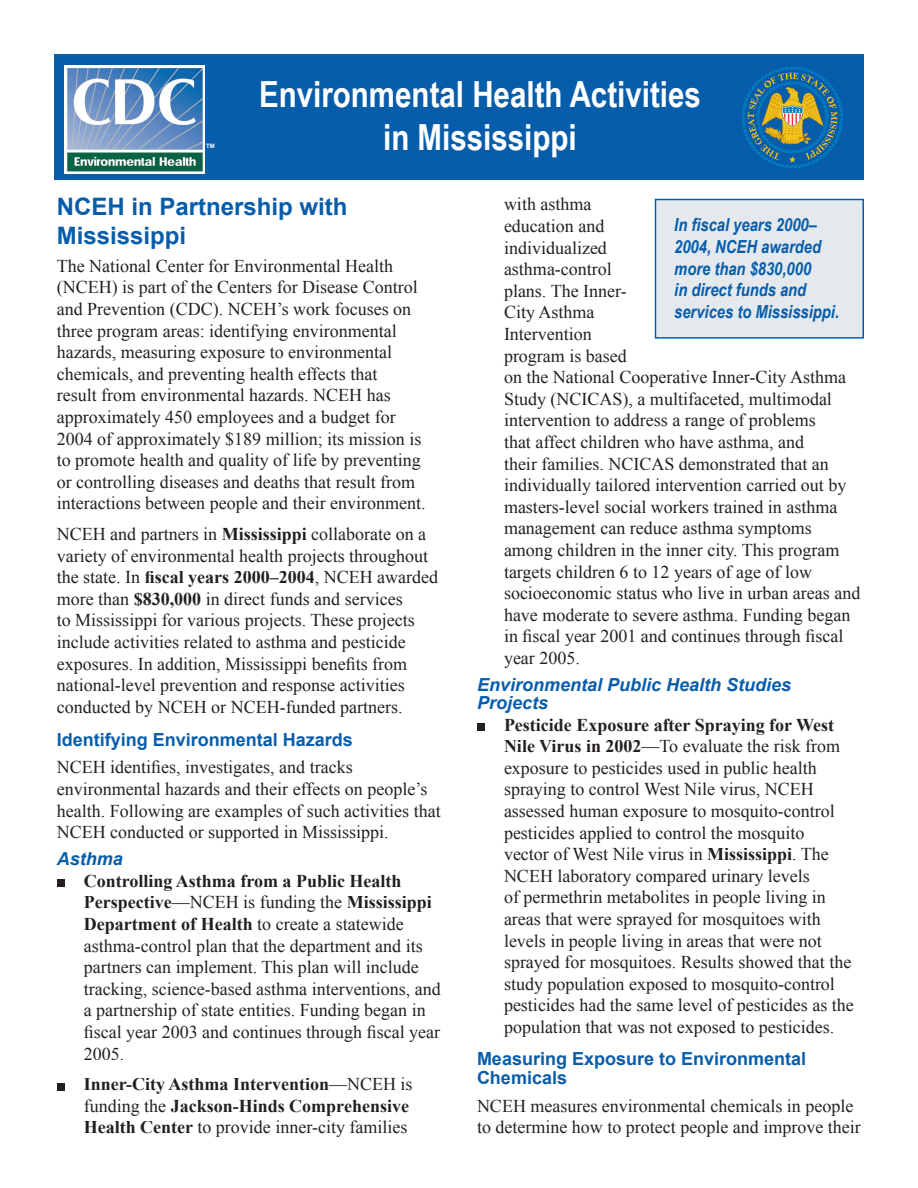
<style>
.page{position:relative;width:918px;height:1188px;background:#fff}
.page>*{position:absolute;margin:0;border:0;box-sizing:border-box;transform-origin:0 0}
.t1{font:700 36px/43.2px "Arial Narrow";color:#fff;text-align:center}
.t2{font:700 24px/28.8px "Arial";color:#085dab}
.t3{font:18px/21.6px "Times New Roman";color:#231f20}
.t4{font:700 18px/21.6px "Times New Roman";color:#231f20}
.t5{font:italic 700 18px/21.6px "Arial Narrow";color:#085dab}
.t6{font:700 18px/19.5px "Arial";color:#085dab}
.t7{font:italic 700 18px/18px "Arial";color:#085dab}
.t8{font:700 6px "Arial";color:#fff}
.s1{font-weight:700}
.s2{font-weight:400}
</style>
<div class="page">
<div style="left:54px;top:54px;width:810px;height:126px;background:#085dab"></div>
<div style="left:477px;top:723px;width:8px;height:8px;background:#231f20"></div>
<div style="left:656px;top:200px;width:207px;height:138px;background:#e4e9ee"></div>
<hr style="left:655px;top:200px;width:1px;height:138px;background:#085dab">
<hr style="left:656px;top:337px;width:207px;height:2px;background:#085dab">
<hr style="left:862px;top:200px;width:2px;height:138px;background:#085dab">
<hr style="left:656px;top:199px;width:207px;height:1px;background:#085dab">
<div style="left:57px;top:879px;width:7px;height:8px;background:#231f20"></div>
<div style="left:57px;top:1083px;width:7px;height:7px;background:#231f20"></div>
<img style="left:64px;top:65px;width:141px;height:108px">
<svg style="left:742px;top:67px;width:101px;height:101px"></svg>
<p class="t8" style="left:206px;top:142px;width:10px">TM</p>
<h1 class="t1" style="left:259px;top:71px;width:443px">Environmental Health Activities in Mississippi</h1>
<h2 class="t2" style="left:57px;top:193px;width:292px">NCEH in Partnership with<br>Mississippi</h2>
<p class="t3" style="left:57px;top:255px;width:370px">The National Center for Environmental Health (NCEH) is part of the Centers for Disease Control and Prevention (CDC). NCEH’s work focuses on three program areas: identifying environmental hazards, measuring exposure to environmental chemicals, and preventing health effects that<br>result from environmental hazards. NCEH has approximately 450 employees and a budget for 2004 of approximately $189 million; its mission is to promote health and quality of life by preventing or controlling diseases and deaths that result from interactions between people and their environment.</p>
<p class="t3" style="left:57px;top:523px;width:383px">NCEH and partners in <span class="s1">Mississippi</span> collaborate on a variety of environmental health projects throughout the state. In <span class="s1">fiscal years 2000–2004</span>, NCEH awarded more than <span class="s1">$830,000</span> in direct funds and services<br>to Mississippi for various projects. These projects include activities related to asthma and pesticide exposures. In addition, Mississippi benefits from national-level prevention and response activities conducted by NCEH or NCEH-funded partners.</p>
<p class="t6" style="left:57px;top:730px;width:298px">Identifying Environmental Hazards</p>
<p class="t3" style="left:57px;top:756px;width:385px">NCEH identifies, investigates, and tracks environmental hazards and their effects on people’s health. Following are examples of such activities that NCEH conducted or supported in Mississippi.</p>
<p class="t7" style="left:57px;top:850px;width:68px">Asthma</p>
<p class="t3" style="left:84px;top:870px;width:358px"><span class="s1">Controlling Asthma from a Public Health Perspective</span>—NCEH is funding the <span class="s1">Mississippi Department of Health</span> to create a statewide asthma-control plan that the department and its partners can implement. This plan will include tracking, science-based asthma interventions, and a partnership of state entities. Funding began in fiscal year 2003 and continues through fiscal year 2005.</p>
<p class="t4" style="left:84px;top:1073px;width:330px">Inner-City Asthma Intervention<span class="s2">—NCEH is funding the</span> Jackson-Hinds Comprehensive<br>Health Center <span class="s2">to provide inner-city families</span></p>
<p class="t3" style="left:504px;top:193px;width:358px">with asthma<br>education and<br>individualized<br>asthma-control<br>plans. The Inner-<br>City Asthma<br>Intervention<br>program is based<br>on the National Cooperative Inner-City Asthma<br>Study (NCICAS), a multifaceted, multimodal intervention to address a range of problems<br>that affect children who have asthma, and<br>their families. NCICAS demonstrated that an individually tailored intervention carried out by masters-level social workers trained in asthma management can reduce asthma symptoms among children in the inner city. This program targets children 6 to 12 years of age of low socioeconomic status who live in urban areas and have moderate to severe asthma. Funding began in fiscal year 2001 and continues through fiscal year 2005.</p>
<p class="t7" style="left:477px;top:676px;width:316px">Environmental Public Health Studies<br>Projects</p>
<p class="t3" style="left:504px;top:714px;width:351px"><span class="s1">Pesticide Exposure after Spraying for West Nile Virus in 2002</span>—To evaluate the risk from exposure to pesticides used in public health spraying to control West Nile virus, NCEH assessed human exposure to mosquito-control pesticides applied to control the mosquito vector of West Nile virus in <span class="s1">Mississippi</span>. The NCEH laboratory compared urinary levels<br>of permethrin metabolites in people living in areas that were sprayed for mosquitoes with levels in people living in areas that were not sprayed for mosquitoes. Results showed that the study population exposed to mosquito-control pesticides had the same level of pesticides as the population that was not exposed to pesticides.</p>
<p class="t6" style="left:477px;top:1049px;width:331px">Measuring Exposure to Environmental<br>Chemicals</p>
<p class="t3" style="left:477px;top:1095px;width:385px">NCEH measures environmental chemicals in people to determine how to protect people and improve their</p>
<p class="t5" style="left:674px;top:213px;width:166px">In fiscal years 2000–<br>2004, NCEH awarded more than $830,000<br>in direct funds and services to Mississippi.</p>
</div>
